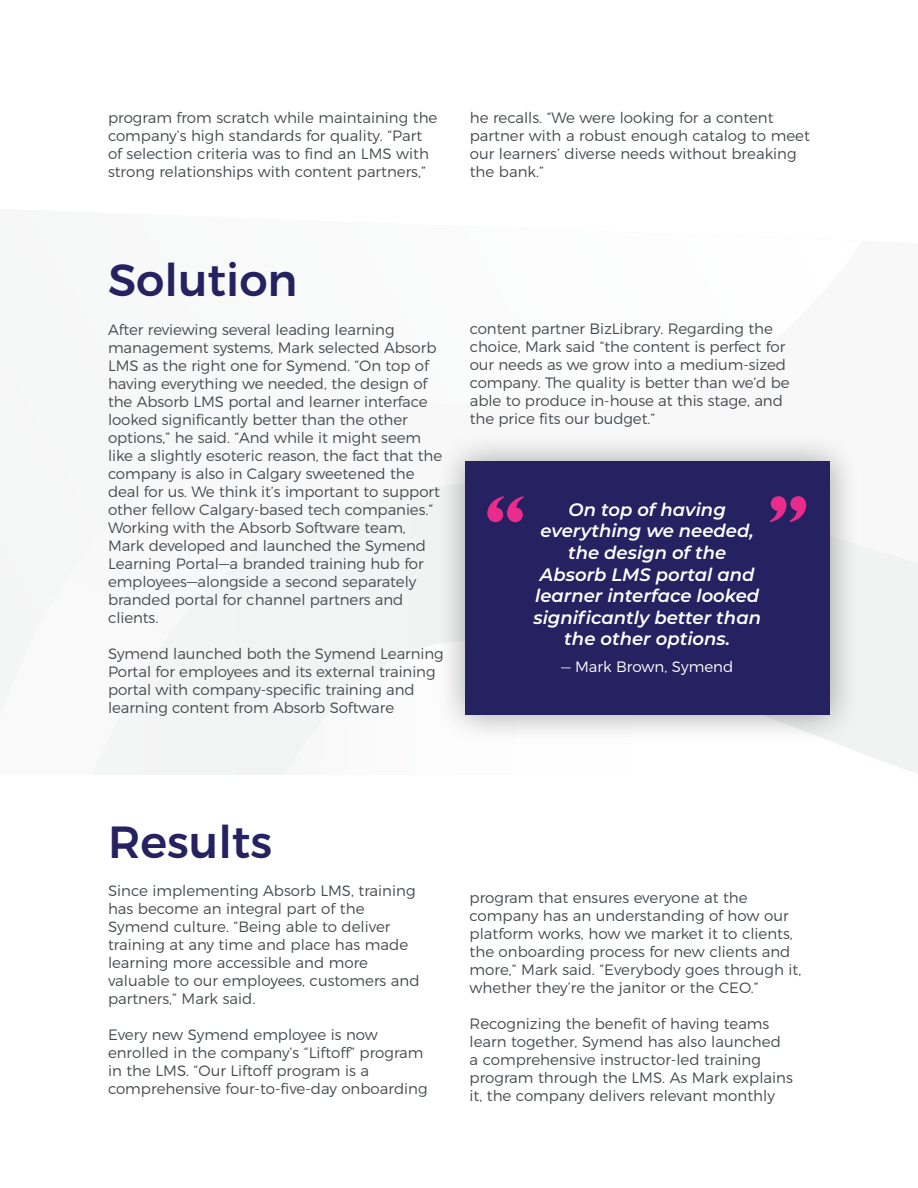
<style>
.page{position:relative;width:918px;height:1188px;background:#fff}
.page>*{position:absolute;margin:0;border:0;box-sizing:border-box;transform-origin:0 0}
.t1{font:700 90px "Perpetua Titling";color:#e92b8c}
.t2{font:500 45px "Montserrat";color:#262262}
.t3{font:italic 600 18px/21.6px "Montserrat";color:#fff;text-align:center}
.t4{font:300 15px/18px "Montserrat";letter-spacing:-.005em;color:#464a4d}
.t5{font:300 15px "Montserrat";color:#fff}
.s1{font-size:13.5px}
</style>
<div class="page">
<svg style="left:93px;top:546px;width:825px;height:229px"></svg>
<div style="left:0;top:487px;width:862px;height:229px;background:#f5f6f6"></div>
<div style="left:436px;top:431px;width:425px;height:315px;background:#000;opacity:.36"></div>
<div style="left:466px;top:462px;width:364px;height:253px;background:#262262"></div>
<p class="t4" style="left:108px;top:107px;width:331px">program from scratch while maintaining the company’s high standards for quality. “Part of selection criteria was to find an LMS with strong relationships with content partners,”</p>
<p class="t4" style="left:470px;top:107px;width:342px">he recalls. “We were looking for a content partner with a robust enough catalog to meet our learners’ diverse needs without breaking the bank.”</p>
<h2 class="t2" style="left:108px;top:244px;width:191px">Solution</h2>
<p class="t4" style="left:108px;top:319px;width:336px">After reviewing several leading learning management systems, Mark selected Absorb LMS as the right one for Symend. “On top of having everything we needed, the design of the Absorb LMS portal and learner interface looked significantly better than the other options,” he said. “And while it might seem like a slightly esoteric reason, the fact that the company is also in Calgary sweetened the deal for us. We think it’s important to support other fellow Calgary-based tech companies.” Working with the Absorb Software team, Mark developed and launched the Symend Learning Portal—a branded training hub for employees—alongside a second separately branded portal for channel partners and clients.</p>
<p class="t4" style="left:108px;top:643px;width:337px">Symend launched both the Symend Learning Portal for employees and its external training portal with company-specific training and learning content from Absorb Software</p>
<p class="t4" style="left:470px;top:318px;width:321px">content partner BizLibrary. Regarding the choice, Mark said “the content is perfect for our needs as we grow into a medium-sized company. The quality is better than we’d be able to produce in-house at this stage, and the price fits our budget.”</p>
<h1 class="t1" style="left:485px;top:473px;width:43px">“</h1>
<h1 class="t1" style="left:768px;top:473px;width:43px">”</h1>
<p class="t3" style="left:533px;top:498px;width:229px">On top of having everything we needed, the design of the<br>Absorb LMS portal and learner interface looked significantly better than the other options.</p>
<p class="t5" style="left:561px;top:655px;width:173px"><span class="s1">—</span> Mark Brown, Symend</p>
<h2 class="t2" style="left:108px;top:806px;width:166px">Results</h2>
<p class="t4" style="left:108px;top:880px;width:313px">Since implementing Absorb LMS, training has become an integral part of the Symend culture. “Being able to deliver training at any time and place has made learning more accessible and more valuable to our employees, customers and partners,” Mark said.</p>
<p class="t4" style="left:108px;top:1024px;width:321px">Every new Symend employee is now enrolled in the company’s “Liftoff” program in the LMS. “Our Liftoff program is a comprehensive four-to-five-day onboarding</p>
<p class="t4" style="left:470px;top:887px;width:333px">program that ensures everyone at the company has an understanding of how our platform works, how we market it to clients, the onboarding process for new clients and more,” Mark said. “Everybody goes through it, whether they’re the janitor or the CEO.”</p>
<p class="t4" style="left:470px;top:1013px;width:325px">Recognizing the benefit of having teams learn together, Symend has also launched a comprehensive instructor-led training program through the LMS. As Mark explains it, the company delivers relevant monthly</p>
</div>
